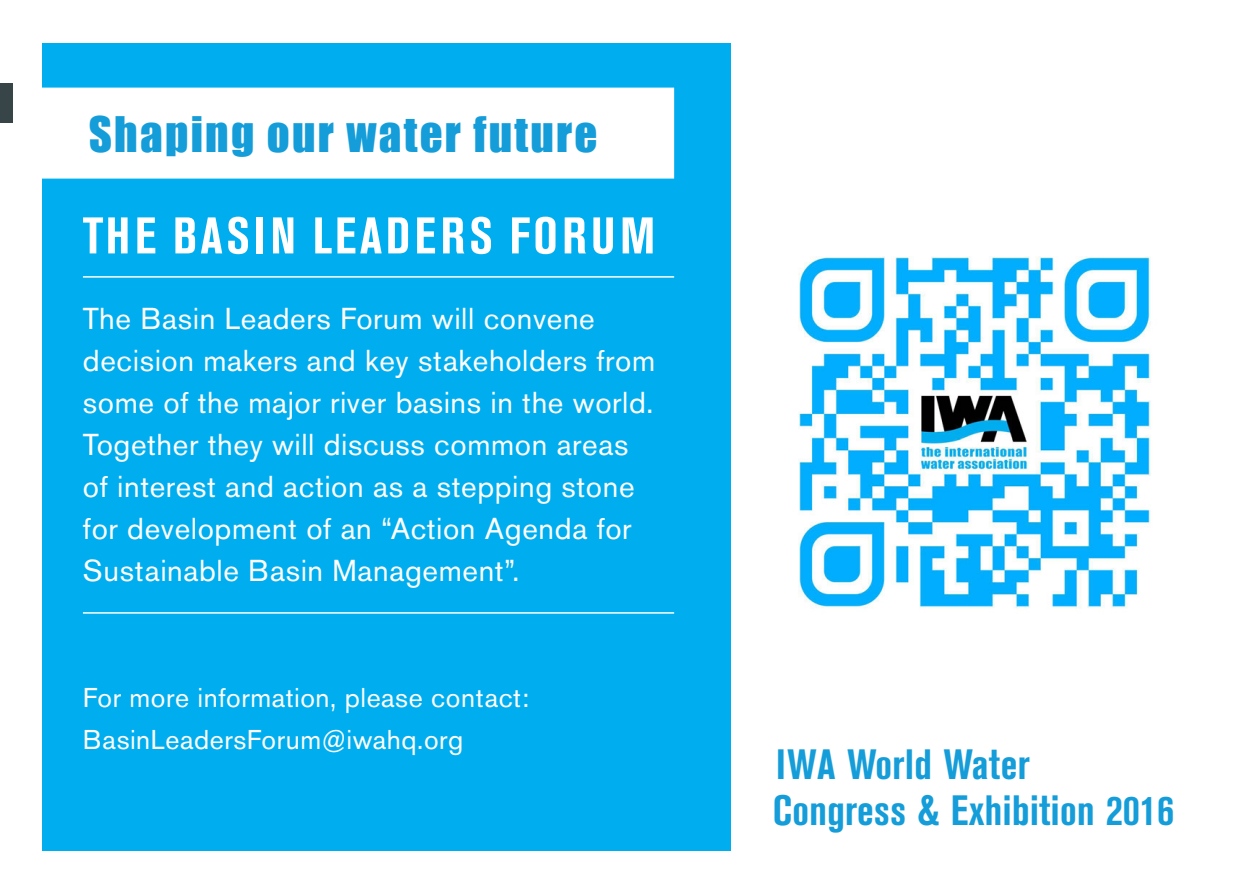
<style>
.page{position:relative;width:1259px;height:893px;background:#fff}
.page>*{position:absolute;margin:0;border:0;box-sizing:border-box;transform-origin:0 0}
.t1{font:700 condensed 51px "Akzidenz Grotesk BE";letter-spacing:.085em;color:#fff}
.t2{font:45px "Impact";letter-spacing:.05em;color:#149dd9}
.Headline_cover{font:700 condensed 42px "Akzidenz Grotesk BE";letter-spacing:.01em;color:#149dd9}
.info{font:30px/42px "Akzidenz Grotesk BE";letter-spacing:.02em;color:#fff}
.info-2{font:27px/42px "Akzidenz Grotesk BE";letter-spacing:.02em;color:#fff}
</style>
<div class="page">
<div style="left:43px;top:43px;width:688px;height:807px;background:#00aeef"></div>
<img style="left:798px;top:256px;width:353px;height:353px">
<hr style="left:83px;top:276px;width:591px;height:2px;background:#fff">
<hr style="left:83px;top:612px;width:591px;height:2px;background:#fff">
<div style="left:0;top:83px;width:13px;height:39px;background:#374548"></div>
<div style="left:24px;top:88px;width:650px;height:91px;background:#fff;border:3px solid #fff"></div>
<p class="t2" style="left:89px;top:99px;width:510px">Shaping our water future</p>
<p class="t1" style="left:83px;top:207px;width:574px">THE BASIN LEADERS FORUM</p>
<p class="info" style="left:83px;top:297px;width:574px">The Basin Leaders Forum will convene decision makers and key stakeholders from some of the major river basins in the world.<br>Together they will discuss common areas of interest and action as a stepping stone for development of an “Action Agenda for Sustainable Basin Management”.</p>
<p class="info-2" style="left:83px;top:676px;width:447px">For more information, please contact:<br>BasinLeadersForum@iwahq.org</p>
<p class="Headline_cover" style="left:776px;top:740px;width:255px">IWA World Water</p>
<p class="Headline_cover" style="left:772px;top:786px;width:403px">Congress &amp; Exhibition 2016</p>
</div>
